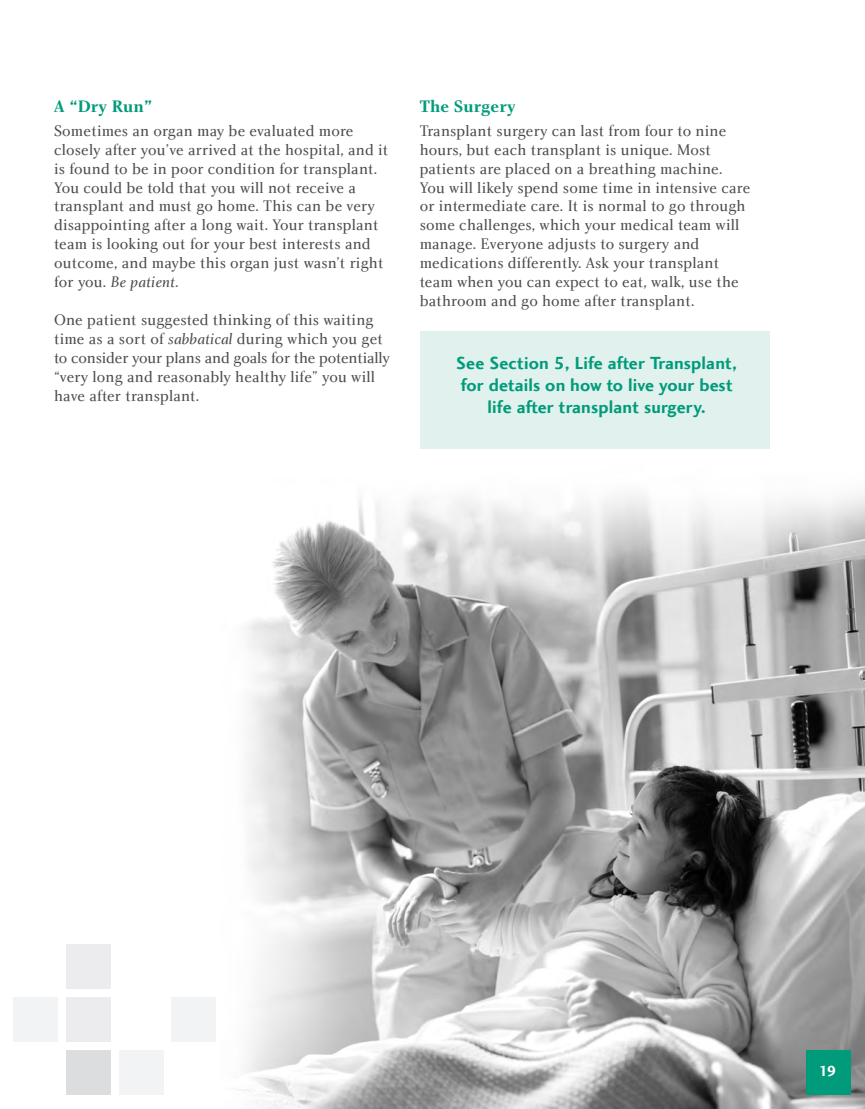
<style>
.page{position:relative;width:865px;height:1109px;background:#fff}
.page>*{position:absolute;margin:0;border:0;box-sizing:border-box;transform-origin:0 0}
.t1{font:18px/21.6px "Charlotte Sans Bold Plain";letter-spacing:.01em;color:#009b7a;text-align:center}
.Sub_-_subhead{font:17.25px "Charlotte Bold Plain";letter-spacing:.01em;color:#009b7a}
.t2{font:15.75px/18.9px "Charlotte Book Plain";letter-spacing:.01em;color:#4b4c4d}
.t3{font:15px "Charlotte Sans Bold Plain";color:#fff}
.s1{font-family:"Charlotte Book Italic Plain"}
</style>
<div class="page">
<img style="left:204px;top:495px;width:661px;height:613px">
<div style="left:806px;top:1049px;width:45px;height:45px;background:#009b7a"></div>
<div style="left:172px;top:996px;width:44px;height:45px;background:#f2f3f4"></div>
<div style="left:66px;top:996px;width:45px;height:45px;background:#ececee"></div>
<div style="left:66px;top:1049px;width:45px;height:45px;background:#dcdddf"></div>
<div style="left:66px;top:943px;width:45px;height:45px;background:#ececee"></div>
<div style="left:14px;top:996px;width:44px;height:45px;background:#f2f3f4"></div>
<div style="left:119px;top:1049px;width:44px;height:45px;background:#f2f3f4"></div>
<div style="left:420px;top:331px;width:350px;height:118px;background:#e1f1ed"></div>
<p class="Sub_-_subhead" style="left:54px;top:96px;width:100px">A “Dry Run”</p>
<p class="t2" style="left:54px;top:121px;width:336px">Sometimes an organ may be evaluated more closely after you’ve arrived at the hospital, and it is found to be in poor condition for transplant.<br>You could be told that you will not receive a transplant and must go home. This can be very disappointing after a long wait. Your transplant team is looking out for your best interests and outcome, and maybe this organ just wasn’t right for you. <span class="s1">Be patient.</span></p>
<p class="t2" style="left:54px;top:310px;width:337px">One patient suggested thinking of this waiting time as a sort of <span class="s1">sabbatical</span> during which you get to consider your plans and goals for the potentially “very long and reasonably healthy life” you will have after transplant.</p>
<p class="Sub_-_subhead" style="left:420px;top:96px;width:97px">The Surgery</p>
<p class="t2" style="left:420px;top:121px;width:332px">Transplant surgery can last from four to nine hours, but each transplant is unique. Most patients are placed on a breathing machine.<br>You will likely spend some time in intensive care or intermediate care. It is normal to go through some challenges, which your medical team will manage. Everyone adjusts to surgery and medications differently. Ask your transplant team when you can expect to eat, walk, use the bathroom and go home after transplant.</p>
<p class="t1" style="left:456px;top:352px;width:282px">See Section 5, Life after Transplant, for details on how to live your best life after transplant surgery.</p>
<p class="t3" style="left:819px;top:1062px;width:19px">19</p>
</div>
